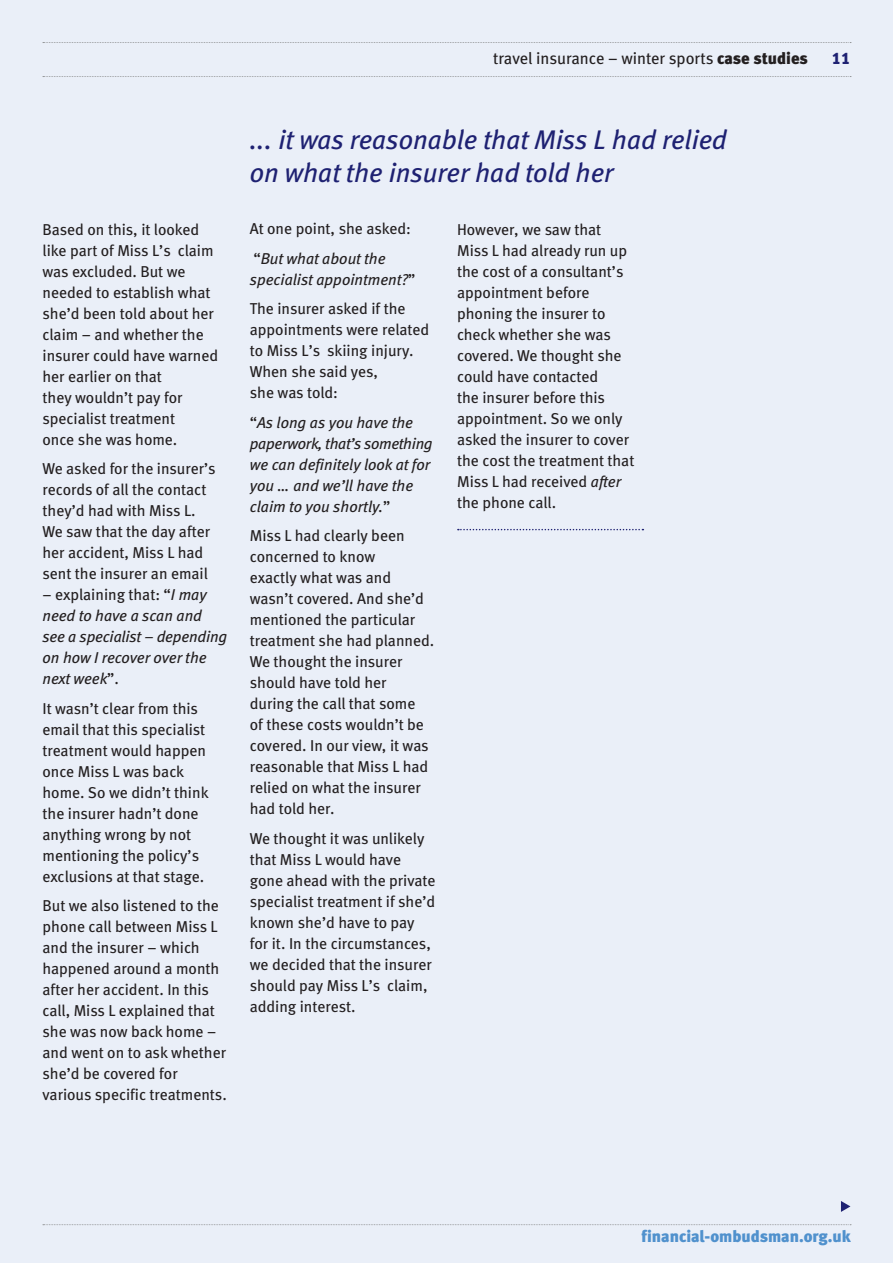
<style>
.page{position:relative;width:893px;height:1263px;background:#eaeff8}
.page>*{position:absolute;margin:0;border:0;box-sizing:border-box;transform-origin:0 0}
.t1{font:italic 27px/33px "Meta Book LF";color:#1e2172}
.t2{font:16.5px "Meta Book LF";color:#231f20}
.t3{font:16.5px "Meta Black LF";color:#5091cd}
.t4{font:16.5px "Meta Black LF";color:#1e2172}
.t5{font:15.75px/21px "Meta Book LF";color:#231f20}
.t6{font:italic 15.75px/21px "Meta Book LF";letter-spacing:-.005em;color:#231f20}
.s1{font-family:"Meta Black LF"}
.s2{font-style:normal}
.s3{font-style:italic}
</style>
<div class="page">
<svg style="left:43px;top:42px;width:808px;height:1px"></svg>
<svg style="left:43px;top:76px;width:808px;height:1px"></svg>
<svg style="left:43px;top:1224px;width:808px;height:1px"></svg>
<svg style="left:458px;top:529px;width:185px;height:1px"></svg>
<svg style="left:841px;top:1201px;width:9px;height:11px"></svg>
<p class="t2" style="left:493px;top:49px;width:316px">travel insurance – winter sports <span class="s1">case studies</span></p>
<p class="t4" style="left:832px;top:48px;width:20px">11</p>
<p class="t5" style="left:43px;top:218px;width:177px">Based on this, it looked like part of Miss L’s claim was excluded. But we needed to establish what she’d been told about her claim – and whether the insurer could have warned her earlier on that<br>they wouldn’t pay for specialist treatment<br>once she was home.</p>
<p class="t5" style="left:43px;top:458px;width:175px">We asked for the insurer’s records of all the contact they’d had with Miss L.<br>We saw that the day after her accident, Miss L had sent the insurer an email</p>
<p class="t6" style="left:43px;top:584px;width:186px"><span class="s2">– explaining that: “</span>I may need to have a scan and see a specialist – depending on how I recover over the next week<span class="s2">”.</span></p>
<p class="t5" style="left:43px;top:697px;width:168px">It wasn’t clear from this email that this specialist treatment would happen once Miss L was back home. So we didn’t think the insurer hadn’t done anything wrong by not mentioning the policy’s exclusions at that stage.</p>
<p class="t5" style="left:43px;top:895px;width:186px">But we also listened to the phone call between Miss L and the insurer – which happened around a month after her accident. In this call, Miss L explained that she was now back home – and went on to ask whether she’d be covered for various specific treatments.</p>
<h1 class="t1" style="left:250px;top:123px;width:479px">... it was reasonable that Miss L had relied on what the insurer had told her</h1>
<p class="t5" style="left:250px;top:214px;width:163px;line-height:29.5px">At one point, she asked: “<span class="s3">But what about the</span></p>
<p class="t6" style="left:250px;top:264px;width:167px;line-height:29.5px">specialist appointment?<span class="s2">”<br>The insurer asked if the</span></p>
<p class="t5" style="left:250px;top:319px;width:181px">appointments were related to Miss L’s skiing injury.<br>When she said yes,<br>she was told:</p>
<p class="t6" style="left:250px;top:412px;width:184px"><span class="s2">“</span>As long as you have the paperwork, that’s something we can definitely look at for you … and we’ll have the claim to you shortly.<span class="s2">”</span></p>
<p class="t5" style="left:250px;top:525px;width:186px">Miss L had clearly been concerned to know<br>exactly what was and wasn’t covered. And she’d mentioned the particular treatment she had planned.<br>We thought the insurer should have told her<br>during the call that some<br>of these costs wouldn’t be covered. In our view, it was reasonable that Miss L had relied on what the insurer had told her.</p>
<p class="t5" style="left:250px;top:828px;width:187px">We thought it was unlikely that Miss L would have gone ahead with the private specialist treatment if she’d known she’d have to pay for it. In the circumstances, we decided that the insurer should pay Miss L’s claim, adding interest.</p>
<p class="t5" style="left:457px;top:218px;width:179px">However, we saw that<br>Miss L had already run up the cost of a consultant’s appointment before phoning the insurer to check whether she was covered. We thought she could have contacted<br>the insurer before this appointment. So we only asked the insurer to cover the cost the treatment that<br>Miss L had received <span class="s3">after </span>the phone call.</p>
<p class="t3" style="left:642px;top:1226px;width:211px">financial-ombudsman.org.uk</p>
</div>
